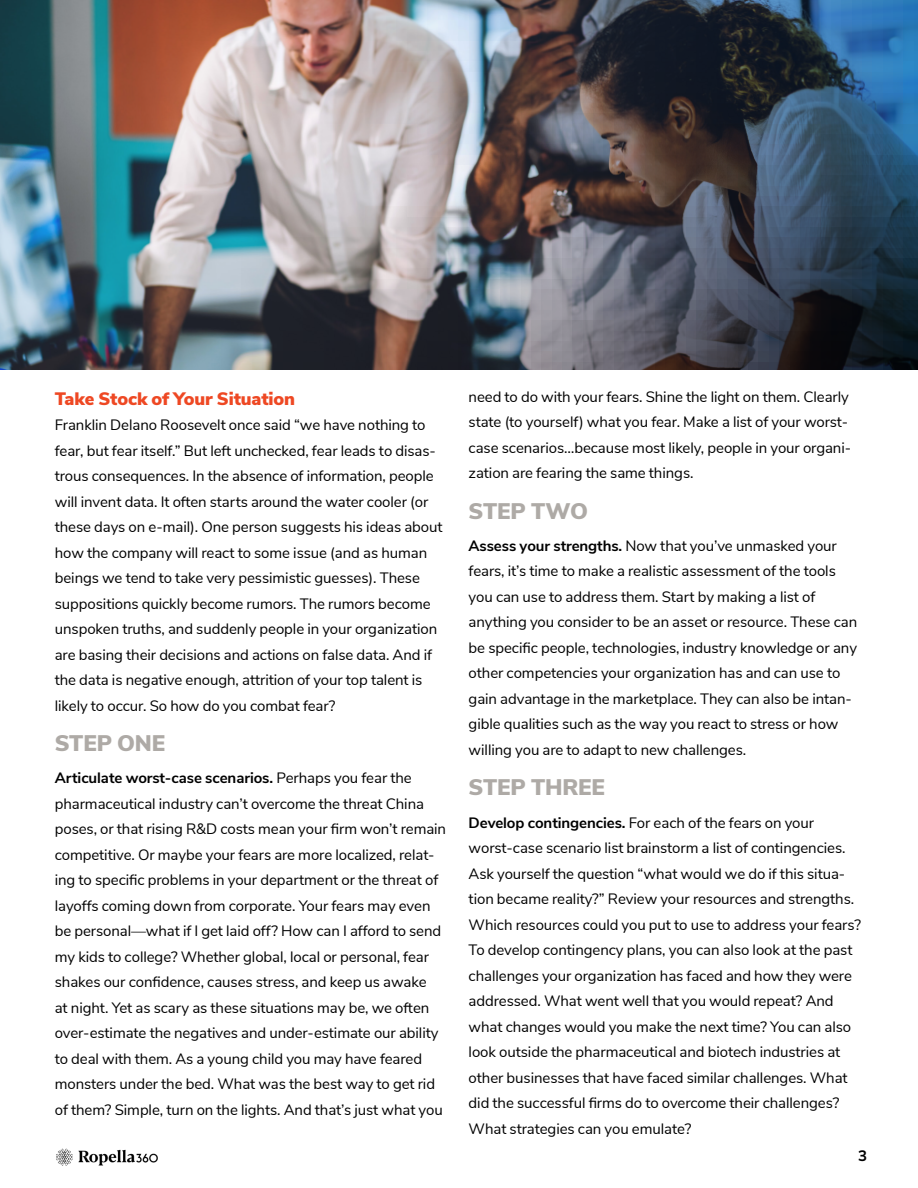
<style>
.page{position:relative;width:918px;height:1188px;background:#fff}
.page>*{position:absolute;margin:0;border:0;box-sizing:border-box;transform-origin:0 0}
.t1{font:900 22.5px "Nunito Sans";letter-spacing:-.005em;color:#aeaaa6}
.t2{font:900 18px "Nunito Sans";letter-spacing:-.005em;color:#ee4823}
.t3{font:15px/25.5px "Nunito Sans";letter-spacing:-.005em;color:#000}
.t4{font:700 15px "Nunito Sans 7 pt";color:#000}
.s1{font-weight:700}
</style>
<div class="page">
<img style="left:56px;top:1148px;width:102px;height:18px">
<img style="left:0;top:0;width:918px;height:369px">
<p class="t2" style="left:55px;top:385px;width:242px">Take Stock of Your Situation</p>
<p class="t3" style="left:55px;top:411px;width:389px">Franklin Delano Roosevelt once said “we have nothing to fear, but fear itself.” But left unchecked, fear leads to disas&shy;trous consequences. In the absence of information, people will invent data. It often starts around the water cooler (or these days on e-mail). One person suggests his ideas about how the company will react to some issue (and as human beings we tend to take very pessimistic guesses). These suppositions quickly become rumors. The rumors become unspoken truths, and suddenly people in your organization are basing their decisions and actions on false data. And if the data is negative enough, attrition of your top talent is likely to occur. So how do you combat fear?</p>
<h1 class="t1" style="left:55px;top:727px;width:112px">STEP ONE</h1>
<p class="t3" style="left:55px;top:765px;width:393px"><span class="s1">Articulate worst-case scenarios.</span> Perhaps you fear the pharmaceutical industry can’t overcome the threat China poses, or that rising R&amp;D costs mean your firm won’t remain competitive. Or maybe your fears are more localized, relat&shy;ing to specific problems in your department or the threat of layoffs coming down from corporate. Your fears may even be personal—what if I get laid off? How can I afford to send my kids to college? Whether global, local or personal, fear shakes our confidence, causes stress, and keep us awake<br>at night. Yet as scary as these situations may be, we often over-estimate the negatives and under-estimate our ability to deal with them. As a young child you may have feared monsters under the bed. What was the best way to get rid of them? Simple, turn on the lights. And that’s just what you</p>
<p class="t3" style="left:469px;top:383px;width:384px">need to do with your fears. Shine the light on them. Clearly state (to yourself) what you fear. Make a list of your worst&shy;case scenarios…because most likely, people in your organi&shy;zation are fearing the same things.</p>
<h1 class="t1" style="left:469px;top:494px;width:121px">STEP TWO</h1>
<p class="t3" style="left:469px;top:532px;width:390px"><span class="s1">Assess your strengths.</span> Now that you’ve unmasked your fears, it’s time to make a realistic assessment of the tools you can use to address them. Start by making a list of anything you consider to be an asset or resource. These can be specific people, technologies, industry knowledge or any other competencies your organization has and can use to gain advantage in the marketplace. They can also be intan&shy;gible qualities such as the way you react to stress or how willing you are to adapt to new challenges.</p>
<h1 class="t1" style="left:469px;top:771px;width:138px">STEP THREE</h1>
<p class="t3" style="left:469px;top:809px;width:394px"><span class="s1">Develop contingencies.</span> For each of the fears on your worst-case scenario list brainstorm a list of contingencies.<br>Ask yourself the question “what would we do if this situa&shy;tion became reality?” Review your resources and strengths.<br>Which resources could you put to use to address your fears?<br>To develop contingency plans, you can also look at the past challenges your organization has faced and how they were addressed. What went well that you would repeat? And what changes would you make the next time? You can also look outside the pharmaceutical and biotech industries at other businesses that have faced similar challenges. What did the successful firms do to overcome their challenges?<br>What strategies can you emulate?</p>
<p class="t4" style="left:858px;top:1145px;width:10px">3</p>
</div>
